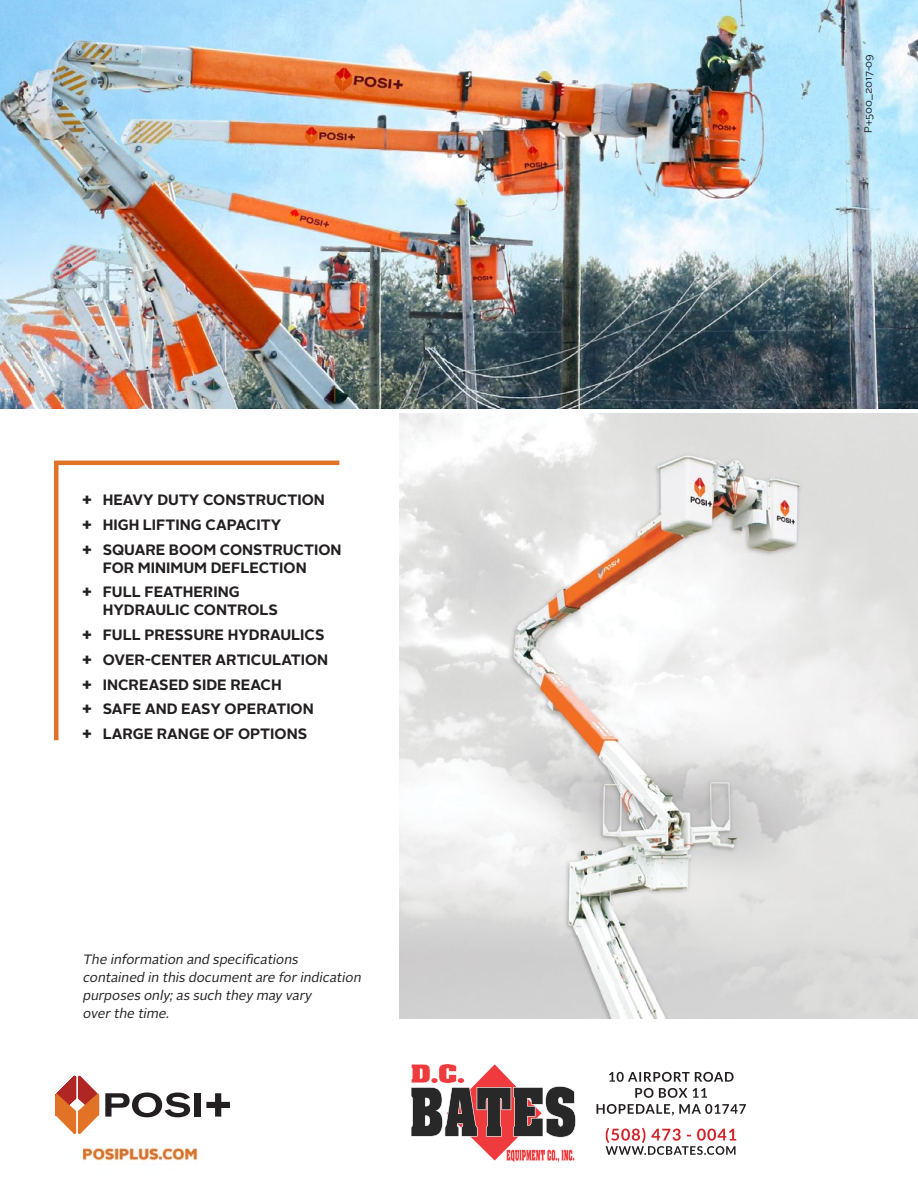
<style>
.page{position:relative;width:918px;height:1188px;background:#fff}
.page>*{position:absolute;margin:0;border:0;box-sizing:border-box;transform-origin:0 0}
.t1{font:700 15px/24.8px "Alright Sans";color:#231f20}
.t2{font:italic 13.5px/18px "Alright Sans";color:#231f20}
.t3{font:10.5px "Alright Sans";letter-spacing:-.01em;color:#231f20}
.s1{font-weight:900}
</style>
<div class="page">
<img style="left:0;top:0;width:918px;height:408px">
<svg style="left:55px;top:1076px;width:44px;height:58px"></svg>
<div style="left:194px;top:1093px;width:6px;height:24px;background:#231f20"></div>
<svg style="left:105px;top:1093px;width:85px;height:24px"></svg>
<svg style="left:206px;top:1093px;width:24px;height:24px"></svg>
<svg style="left:54px;top:460px;width:286px;height:281px"></svg>
<img style="left:400px;top:414px;width:518px;height:604px">
<svg style="left:411px;top:1064px;width:165px;height:99px"></svg>
<svg style="left:606px;top:1128px;width:130px;height:27px"></svg>
<svg style="left:597px;top:1104px;width:149px;height:12px"></svg>
<svg style="left:635px;top:1088px;width:72px;height:10px"></svg>
<svg style="left:609px;top:1072px;width:125px;height:10px"></svg>
<img style="left:82px;top:1148px;width:116px;height:13px">
<p class="t1" style="left:82px;top:488px;width:261px"><span class="s1">+</span> HEAVY DUTY CONSTRUCTION<br><span class="s1">+</span> HIGH LIFTING CAPACITY<br><span class="s1">+</span> SQUARE BOOM CONSTRUCTION</p>
<p class="t1" style="left:82px;top:555px;width:226px;text-indent:20px">FOR MINIMUM DEFLECTION <span class="s1">+</span> FULL FEATHERING</p>
<p class="t1" style="left:82px;top:598px;width:247px;text-indent:20px">HYDRAULIC CONTROLS<br><span class="s1">+</span> FULL PRESSURE HYDRAULICS <span class="s1">+</span> OVER-CENTER ARTICULATION <span class="s1">+</span> INCREASED SIDE REACH<br><span class="s1">+</span> SAFE AND EASY OPERATION<br><span class="s1">+</span> LARGE RANGE OF OPTIONS</p>
<p class="t2" style="left:82px;top:950px;width:283px">The information and specifications contained in this documentare forindication purposes only;as such they may vary overthe time.</p>
<p class="t3" style="left:861px;top:133px;width:81px;rotate:-90deg">P+500_2017-09</p>
</div>
